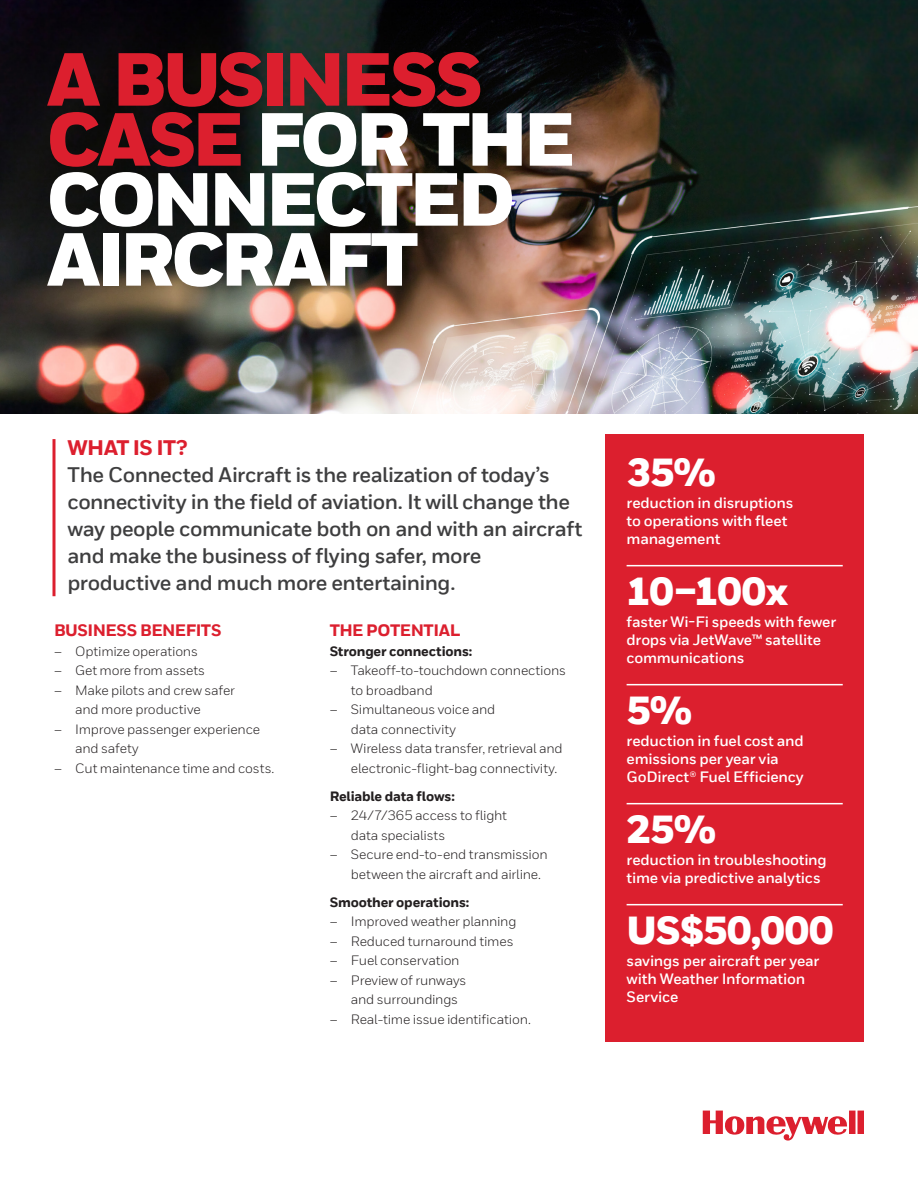
<style>
.page{position:relative;width:918px;height:1188px;background:#fff}
.page>*{position:absolute;margin:0;border:0;box-sizing:border-box;transform-origin:0 0}
._01_Cover__Heading_A{font:900 75px/60px "Honeywell Sans";letter-spacing:-.055em;color:#fff}
._20_Inside__Stat_Box{font:900 39px "Honeywell Sans TT";letter-spacing:-.015em;color:#fff}
._21_Inside__Stat_Box{font:900 39px "Honeywell Sans TT";color:#fff}
._02_Cover__Subtitle{font:700 21px/27px "Honeywell Sans TT";letter-spacing:-.025em;color:#3e3e3f}
._02_Cover__Subtitle-2{font:800 21px "Honeywell Sans TT";letter-spacing:-.035em;color:#dc1f2e}
._09_Inside__Body_Hea{font:800 16.5px "Honeywell Sans TT";letter-spacing:-.025em;color:#dc1f2e}
._22_Inside__Stat_Box{font:700 15px/18px "Honeywell Sans TT";letter-spacing:-.015em;color:#fff}
._10_Inside__Body_Tex{font:13.5px/19.5px "Honeywell Sans TT";letter-spacing:-.015em;color:#231f20}
._10_Inside__Body_Tex-2{font:800 13.5px "Honeywell Sans TT";letter-spacing:-.015em;color:#231f20}
.s1{color:#dc1f2e}
</style>
<div class="page">
<img style="left:0;top:0;width:918px;height:414px">
<svg style="left:703px;top:1111px;width:161px;height:30px"></svg>
<svg style="left:52px;top:439px;width:4px;height:157px"></svg>
<div style="left:605px;top:434px;width:259px;height:608px;background:#dc1f2e"></div>
<hr style="left:627px;top:565px;width:216px;height:1px;background:#fff">
<hr style="left:627px;top:684px;width:216px;height:1px;background:#fff">
<hr style="left:627px;top:803px;width:216px;height:1px;background:#fff">
<hr style="left:627px;top:904px;width:216px;height:1px;background:#fff">
<p class="_01_Cover__Heading_A" style="left:47px;top:53px;width:530px"><span class="s1">A BUSINESS<br>CASE</span> FOR THE<br>CONNECTED<br>AIRCRAFT</p>
<p class="_02_Cover__Subtitle-2" style="left:68px;top:435px;width:121px">WHAT IS IT?</p>
<p class="_02_Cover__Subtitle" style="left:68px;top:462px;width:504px">The Connected Aircraft is the realization of today’s connectivity in the field of aviation. It will change the</p>
<p class="_02_Cover__Subtitle" style="left:68px;top:516px;width:516px">way people communicate both on and with an aircraft</p>
<p class="_02_Cover__Subtitle" style="left:68px;top:543px;width:416px">and make the business of flying safer, more productive and much more entertaining.</p>
<p class="_09_Inside__Body_Hea" style="left:54px;top:620px;width:169px">BUSINESS BENEFITS</p>
<p class="_10_Inside__Body_Tex" style="left:54px;top:641px;width:145px">– Optimize operations</p>
<p class="_10_Inside__Body_Tex" style="left:54px;top:661px;width:153px">– Get more from assets</p>
<p class="_10_Inside__Body_Tex" style="left:75px;top:680px;width:161px;text-indent:-21px">– Make pilots and crew safer and more productive</p>
<p class="_10_Inside__Body_Tex" style="left:75px;top:719px;width:186px;text-indent:-21px">– Improve passenger experience and safety</p>
<p class="_10_Inside__Body_Tex" style="left:54px;top:758px;width:222px">– Cut maintenance time and costs.</p>
<p class="_09_Inside__Body_Hea" style="left:330px;top:620px;width:132px">THE POTENTIAL</p>
<p class="_10_Inside__Body_Tex-2" style="left:330px;top:643px;width:144px">Stronger connections:</p>
<p class="_10_Inside__Body_Tex" style="left:351px;top:661px;width:217px;text-indent:-21px">– Takeoff-to-touchdown connections to broadband</p>
<p class="_10_Inside__Body_Tex" style="left:351px;top:700px;width:146px;text-indent:-21px">– Simultaneous voice and data connectivity</p>
<p class="_10_Inside__Body_Tex" style="left:351px;top:739px;width:213px;text-indent:-21px">– Wireless data transfer, retrieval and electronic-flight-bag connectivity.</p>
<p class="_10_Inside__Body_Tex-2" style="left:330px;top:788px;width:127px">Reliable data flows:</p>
<p class="_10_Inside__Body_Tex" style="left:351px;top:806px;width:158px;text-indent:-21px">– 24/7/365 access to flight data specialists</p>
<p class="_10_Inside__Body_Tex" style="left:351px;top:845px;width:198px;text-indent:-21px">– Secure end-to-end transmission between the aircraft and airline.</p>
<p class="_10_Inside__Body_Tex-2" style="left:330px;top:894px;width:141px">Smoother operations:</p>
<p class="_10_Inside__Body_Tex" style="left:330px;top:912px;width:188px">– Improved weather planning</p>
<p class="_10_Inside__Body_Tex" style="left:330px;top:931px;width:185px">– Reduced turnaround times</p>
<p class="_10_Inside__Body_Tex" style="left:330px;top:951px;width:131px">– Fuel conservation</p>
<p class="_10_Inside__Body_Tex" style="left:351px;top:970px;width:117px;text-indent:-21px">– Preview of runways and surroundings</p>
<p class="_10_Inside__Body_Tex" style="left:330px;top:1009px;width:203px">– Real-time issue identification.</p>
<p class="_21_Inside__Stat_Box" style="left:627px;top:448px;width:91px">35%</p>
<p class="_22_Inside__Stat_Box" style="left:627px;top:494px;width:168px">reduction in disruptions to operations with fleet management</p>
<p class="_20_Inside__Stat_Box" style="left:627px;top:567px;width:163px">10–100x</p>
<p class="_22_Inside__Stat_Box" style="left:627px;top:613px;width:211px">faster Wi-Fi speeds with fewer drops via JetWave™ satellite communications</p>
<p class="_20_Inside__Stat_Box" style="left:627px;top:686px;width:67px">5%</p>
<p class="_22_Inside__Stat_Box" style="left:627px;top:732px;width:179px">reduction in fuel cost and emissions per year via<br>GoDirect® Fuel Efficiency</p>
<p class="_20_Inside__Stat_Box" style="left:627px;top:805px;width:91px">25%</p>
<p class="_22_Inside__Stat_Box" style="left:627px;top:851px;width:202px">reduction in troubleshooting time via predictive analytics</p>
<p class="_20_Inside__Stat_Box" style="left:627px;top:906px;width:209px">US$50,000</p>
<p class="_22_Inside__Stat_Box" style="left:627px;top:952px;width:194px">savings per aircraft per year with Weather Information<br>Service</p>
</div>
